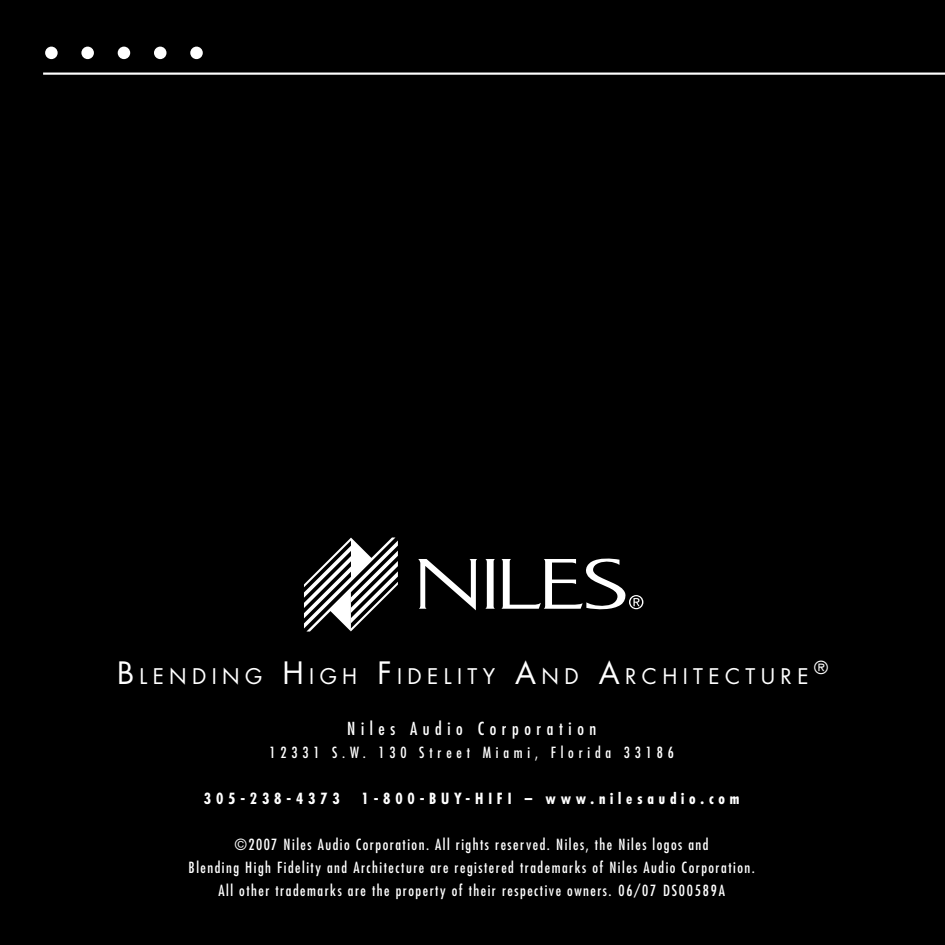
<style>
.page{position:relative;width:945px;height:945px;background:#000}
.page>*{position:absolute;margin:0;border:0;box-sizing:border-box;transform-origin:0 0}
.t1{font:21px "Futura Std";letter-spacing:.255em;color:#fff}
.t2{font:condensed 17.5px "Futura Std";letter-spacing:.32em;color:#fff}
.t3{font:17.5px "Futura Std";color:#fff}
.t4{font:condensed 15px "Futura Std";letter-spacing:.1em;color:#fff}
.t5{font:700 condensed 15px "Futura Std";letter-spacing:.32em;color:#fff}
.t6{font:condensed 15px "Futura Std";letter-spacing:.32em;color:#fff}
.s1{font-size:30px}
</style>
<div class="page">
<svg style="left:304px;top:538px;width:94px;height:94px"></svg>
<svg style="left:418px;top:559px;width:59px;height:51px"></svg>
<svg style="left:485px;top:559px;width:10px;height:50px"></svg>
<svg style="left:501px;top:558px;width:142px;height:52px"></svg>
<div style="left:45px;top:47px;width:13px;height:12px;background:#fff;border-radius:50%"></div>
<div style="left:81px;top:47px;width:13px;height:12px;background:#fff;border-radius:50%"></div>
<div style="left:118px;top:47px;width:12px;height:12px;background:#fff;border-radius:50%"></div>
<div style="left:154px;top:47px;width:13px;height:12px;background:#fff;border-radius:50%"></div>
<div style="left:190px;top:47px;width:13px;height:12px;background:#fff;border-radius:50%"></div>
<hr style="left:43px;top:73px;width:902px;height:2px;background:#fff">
<p class="t1" style="left:117px;top:663px;width:693px"><span class="s1">B</span>LENDING <span class="s1">H</span>IGH <span class="s1">F</span>IDELITY <span class="s1">A</span>ND <span class="s1">A</span>RCHITECTURE</p>
<p class="t3" style="left:814px;top:656px;width:15px">®</p>
<p class="t2" style="left:347px;top:718px;width:251px">Niles Audio Corporation</p>
<p class="t6" style="left:270px;top:744px;width:406px">12331 S.W. 130 Street Miami, Florida 33186</p>
<p class="t5" style="left:204px;top:790px;width:137px">305-238-4373</p>
<p class="t5" style="left:362px;top:790px;width:379px">1-800-BUY-HIFI – www.nilesaudio.com</p>
<p class="t4" style="left:235px;top:836px;width:475px">©2007 Niles Audio Corporation. All rights reserved. Niles, the Niles logos and</p>
<p class="t4" style="left:189px;top:859px;width:568px">Blending High Fidelity and Architecture are registered trademarks of Niles Audio Corporation.</p>
<p class="t4" style="left:219px;top:882px;width:508px">All other trademarks are the property of their respective owners. 06/07 DS00589A</p>
</div>
